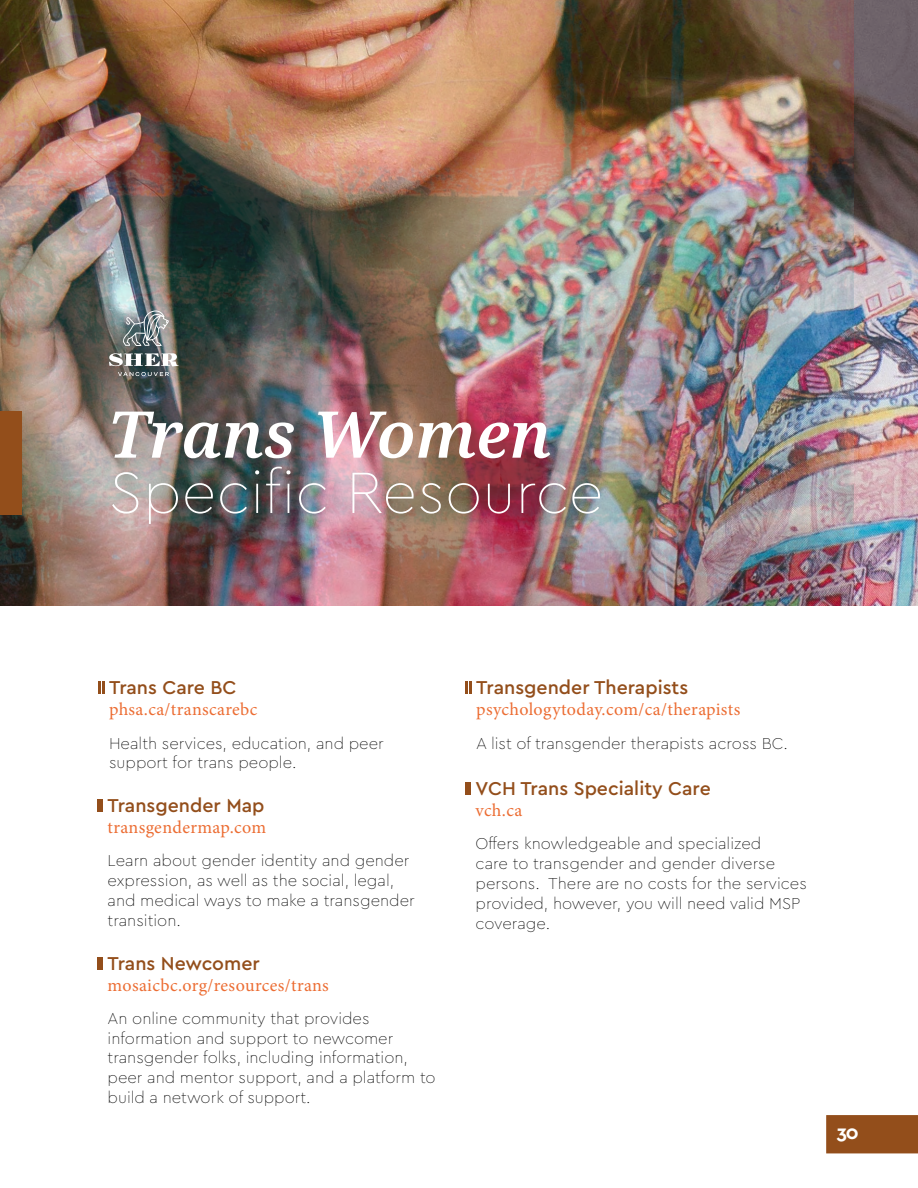
<style>
.page{position:relative;width:918px;height:1188px;background:#fff}
.page>*{position:absolute;margin:0;border:0;box-sizing:border-box;transform-origin:0 0}
.t1{font:italic 600 64.5px "Noto Serif";color:#fff}
.t2{font:100 60.9px "Cera GR";color:#fff}
.t3{font:500 19.5px "Cera GR";color:#934e1b}
.t4{font:700 19.5px "Cera GR";color:#fff}
.t5{font:18px "Minion Pro";letter-spacing:.02em;color:#ec6d33}
.t6{font:100 16.5px/19.8px "Cera GR";color:#000}
</style>
<div class="page">
<div style="left:826px;top:1115px;width:92px;height:38px;background:#934e1b;border:2px solid #934e1b"></div>
<img style="left:853px;top:0;width:65px;height:606px">
<img style="left:0;top:0;width:853px;height:606px">
<svg style="left:109px;top:353px;width:70px;height:13px"></svg>
<svg style="left:118px;top:372px;width:51px;height:4px"></svg>
<svg style="left:122px;top:310px;width:47px;height:36px;background:#8a9497"></svg>
<div style="left:0;top:411px;width:22px;height:104px;background:#934e1b"></div>
<svg style="left:97px;top:799px;width:6px;height:13px"></svg>
<svg style="left:99px;top:681px;width:5px;height:13px"></svg>
<svg style="left:465px;top:782px;width:6px;height:13px"></svg>
<svg style="left:466px;top:681px;width:6px;height:13px"></svg>
<svg style="left:97px;top:957px;width:6px;height:13px"></svg>
<h1 class="t1" style="left:108px;top:390px;width:445px">Trans Women</h1>
<h2 class="t2" style="left:109px;top:458px;width:496px">Specific Resource</h2>
<p class="t3" style="left:109px;top:677px;width:129px">Trans Care BC</p>
<p class="t5" style="left:109px;top:697px;width:150px">phsa.ca/transcarebc</p>
<p class="t6" style="left:109px;top:733px;width:276px">Health services, education, and peer support for trans people.</p>
<p class="t3" style="left:108px;top:794px;width:158px">Transgender Map</p>
<p class="t5" style="left:108px;top:815px;width:160px">transgendermap.com</p>
<p class="t6" style="left:108px;top:851px;width:309px">Learn about gender identity and gender expression, as well as the social, legal, and medical ways to make a transgender transition.</p>
<p class="t3" style="left:108px;top:952px;width:154px">Trans Newcomer</p>
<p class="t5" style="left:108px;top:973px;width:223px">mosaicbc.org/resources/trans</p>
<p class="t6" style="left:108px;top:1009px;width:330px">An online community that provides information and support to newcomer transgender folks, including information, peer and mentor support, and a platform to build a network of support.</p>
<p class="t3" style="left:476px;top:677px;width:213px">Transgender Therapists</p>
<p class="t5" style="left:476px;top:697px;width:265px">psychologytoday.com/ca/therapists</p>
<p class="t6" style="left:476px;top:733px;width:313px">A list of transgender therapists across BC.</p>
<p class="t3" style="left:476px;top:778px;width:237px">VCH Trans Speciality Care</p>
<p class="t5" style="left:476px;top:798px;width:48px">vch.ca</p>
<p class="t6" style="left:476px;top:834px;width:333px">Offers knowledgeable and specialized<br>care to transgender and gender diverse persons. There are no costs for the services provided, however, you will need valid MSP coverage.</p>
<p class="t4" style="left:837px;top:1121px;width:23px">30</p>
</div>
